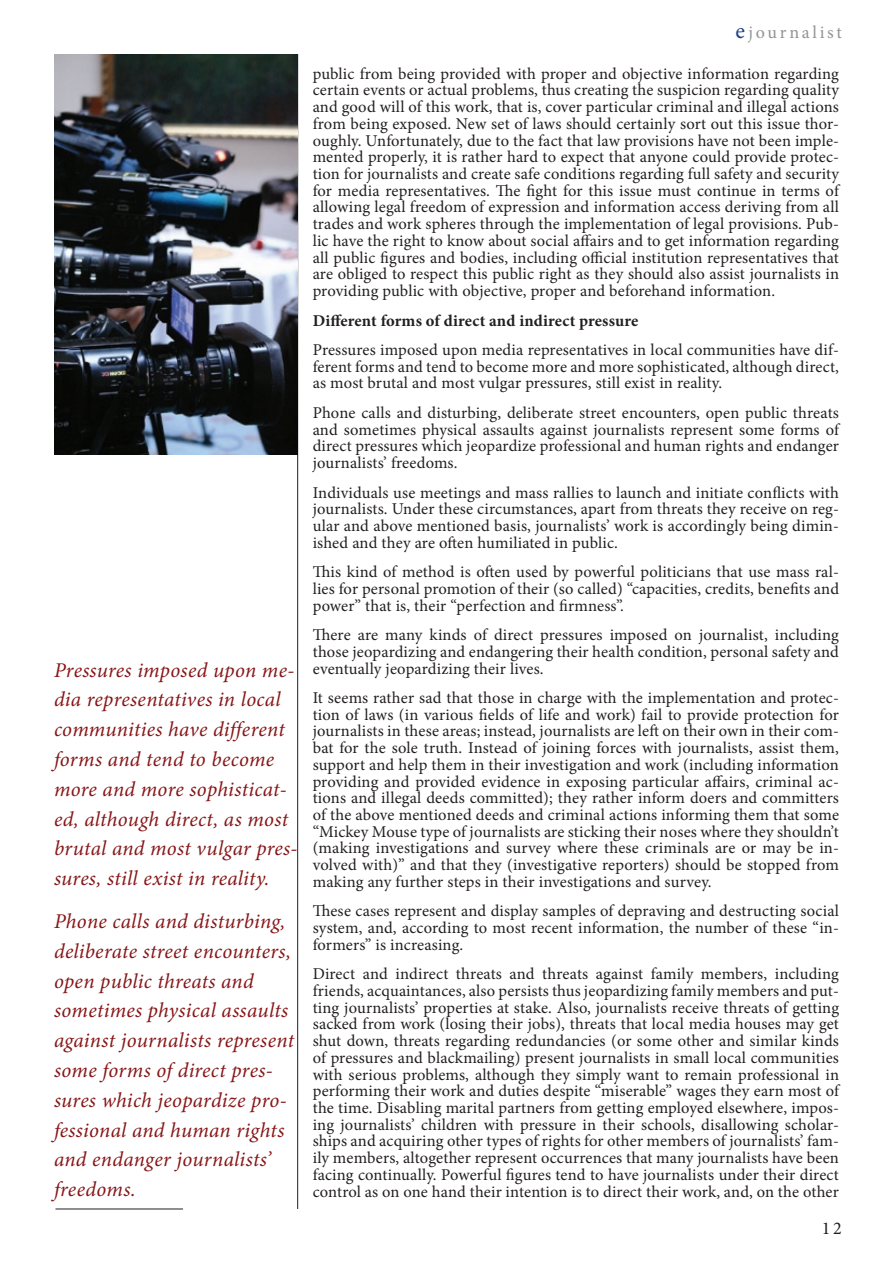
<style>
.page{position:relative;width:893px;height:1263px;background:#fff}
.page>*{position:absolute;margin:0;border:0;box-sizing:border-box;transform-origin:0 0}
.t1{font:italic 21px/29.8px "Minion Pro";letter-spacing:.01em;color:#871618}
.t2{font:18px "Minion Pro";letter-spacing:.15em;color:#919396}
.t3{font:18px "Minion Pro";color:#231f20}
.t4{font:16.5px/16.6px "Minion Pro";letter-spacing:.01em;color:#231f20;text-align:justify}
.t5{font:700 16.5px "Minion Pro";letter-spacing:.01em;color:#231f20}
.s1{font-size:22.5px;color:#1f4082}
</style>
<div class="page">
<hr style="left:297px;top:54px;width:1px;height:1155px;background:#231f20">
<hr style="left:55px;top:1209px;width:128px;height:1px;background:#231f20">
<img style="left:54px;top:54px;width:244px;height:400px">
<p class="t1" style="left:54px;top:655px;width:245px">Pressures imposed upon me&shy;dia representatives in local communities have different forms and tend to become more and more sophisticat&shy;ed, although direct, as most brutal and most vulgar pres&shy;sures, still exist in reality.</p>
<p class="t1" style="left:54px;top:906px;width:242px">Phone calls and disturbing, deliberate street encounters, open public threats and sometimes physical assaults against journalists represent some forms of direct pres&shy;sures which jeopardize pro&shy;fessional and human rights and endanger journalists’ freedoms.</p>
<p class="t2" style="left:736px;top:20px;width:108px"><span class="s1">e</span>journalist</p>
<p class="t4" style="left:313px;top:65px;width:528px">public from being provided with proper and objective information regarding certain events or actual problems, thus creating the suspicion regarding quality and good will of this work, that is, cover particular criminal and illegal actions from being exposed. New set of laws should certainly sort out this issue thor&shy;oughly. Unfortunately, due to the fact that law provisions have not been imple&shy;mented properly, it is rather hard to expect that anyone could provide protec&shy;tion for journalists and create safe conditions regarding full safety and security for media representatives. The fight for this issue must continue in terms of allowing legal freedom of expression and information access deriving from all trades and work spheres through the implementation of legal provisions. Pub&shy;lic have the right to know about social affairs and to get information regarding all public figures and bodies, including official institution representatives that are obliged to respect this public right as they should also assist journalists in providing public with objective, proper and beforehand information.</p>
<p class="t5" style="left:313px;top:309px;width:327px">Different forms of direct and indirect pressure</p>
<p class="t4" style="left:313px;top:341px;width:528px">Pressures imposed upon media representatives in local communities have dif&shy;ferent forms and tend to become more and more sophisticated, although direct, as most brutal and most vulgar pressures, still exist in reality.</p>
<p class="t4" style="left:313px;top:404px;width:528px">Phone calls and disturbing, deliberate street encounters, open public threats and sometimes physical assaults against journalists represent some forms of direct pressures which jeopardize professional and human rights and endanger journalists’ freedoms.</p>
<p class="t4" style="left:313px;top:484px;width:528px">Individuals use meetings and mass rallies to launch and initiate conflicts with journalists. Under these circumstances, apart from threats they receive on reg&shy;ular and above mentioned basis, journalists’ work is accordingly being dimin&shy;ished and they are often humiliated in public.</p>
<p class="t4" style="left:313px;top:564px;width:528px">This kind of method is often used by powerful politicians that use mass ral&shy;lies for personal promotion of their (so called) “capacities, credits, benefits and power” that is, their “perfection and firmness”.</p>
<p class="t4" style="left:313px;top:626px;width:528px">There are many kinds of direct pressures imposed on journalist, including those jeopardizing and endangering their health condition, personal safety and eventually jeopardizing their lives.</p>
<p class="t4" style="left:313px;top:689px;width:528px">It seems rather sad that those in charge with the implementation and protec&shy;tion of laws (in various fields of life and work) fail to provide protection for journalists in these areas; instead, journalists are left on their own in their com&shy;bat for the sole truth. Instead of joining forces with journalists, assist them, support and help them in their investigation and work (including information providing and provided evidence in exposing particular affairs, criminal ac&shy;tions and illegal deeds committed); they rather inform doers and committers of the above mentioned deeds and criminal actions informing them that some “Mickey Mouse type of journalists are sticking their noses where they shouldn’t (making investigations and survey where these criminals are or may be in&shy;volved with)” and that they (investigative reporters) should be stopped from making any further steps in their investigations and survey.</p>
<p class="t4" style="left:313px;top:903px;width:528px">These cases represent and display samples of depraving and destructing social system, and, according to most recent information, the number of these “in&shy;formers” is increasing.</p>
<p class="t4" style="left:313px;top:966px;width:528px">Direct and indirect threats and threats against family members, including friends, acquaintances, also persists thus jeopardizing family members and put&shy;ting journalists’ properties at stake. Also, journalists receive threats of getting sacked from work (losing their jobs), threats that local media houses may get shut down, threats regarding redundancies (or some other and similar kinds of pressures and blackmailing) present journalists in small local communities with serious problems, although they simply want to remain professional in performing their work and duties despite “miserable” wages they earn most of the time. Disabling marital partners from getting employed elsewhere, impos&shy;ing journalists’ children with pressure in their schools, disallowing scholar&shy;ships and acquiring other types of rights for other members of journalists’ fam&shy;ily members, altogether represent occurrences that many journalists have been facing continually. Powerful figures tend to have journalists under their direct control as on one hand their intention is to direct their work, and, on the other</p>
<p class="t3" style="left:822px;top:1216px;width:21px">12</p>
</div>
